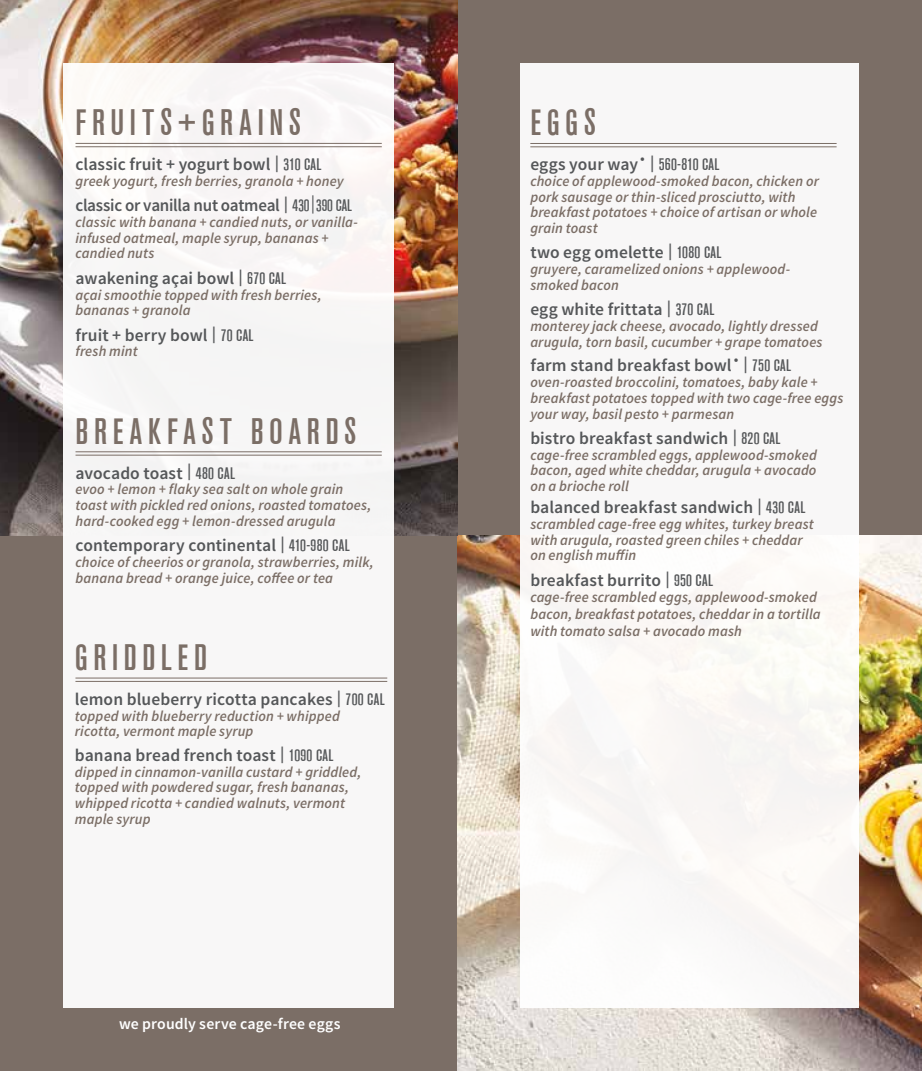
<style>
.page{position:relative;width:922px;height:1071px;background:#fff}
.page>*{position:absolute;margin:0;border:0;box-sizing:border-box;transform-origin:0 0}
.t1{font:500 36.75px "Akzidenz Grot Con BQ";letter-spacing:.155em;color:#7b6e66}
.t2{font:600 17.5px "Source Sans Pro";letter-spacing:.005em;color:#555759}
.t3{font:600 17.5px "Source Sans Pro";letter-spacing:-.015em;color:#555759}
.t4{font:600 15.75px "Source Sans Pro";letter-spacing:.01em;color:#fff}
.t5{font:italic 600 14.88px/15.8px "Source Sans Pro";letter-spacing:.01em;color:#7b6e66}
.s1{font-family:"Akzidenz Grot Con BQ";font-weight:500;font-size:16.62px}
.s2{font-family:"Akzidenz Grot Con BQ";font-weight:500;font-size:18.2px}
.s3{font-size:31.5px}
</style>
<div class="page">
<div style="left:0;top:536px;width:458px;height:535px;background:#7b6e66"></div>
<div style="left:454px;top:0;width:467px;height:535px;background:#7b6e66"></div>
<img style="left:458px;top:536px;width:463px;height:535px">
<img style="left:0;top:0;width:458px;height:536px">
<div style="left:520px;top:63px;width:338px;height:945px;background:#f8f7f7"></div>
<div style="left:63px;top:63px;width:331px;height:945px;background:#f8f7f7"></div>
<hr style="left:75px;top:146px;width:307px;height:1px;background:#7b6e66">
<hr style="left:75px;top:143px;width:307px;height:1px;background:#7b6e66">
<hr style="left:75px;top:455px;width:307px;height:1px;background:#7b6e66">
<hr style="left:75px;top:452px;width:307px;height:1px;background:#7b6e66">
<hr style="left:75px;top:681px;width:312px;height:1px;background:#7b6e66">
<hr style="left:75px;top:678px;width:312px;height:1px;background:#7b6e66">
<hr style="left:530px;top:147px;width:306px;height:1px;background:#7b6e66">
<hr style="left:530px;top:143px;width:306px;height:1px;background:#7b6e66">
<h1 class="t1" style="left:75px;top:102px;width:227px">FRUITS+GRAINS</h1>
<p class="t2" style="left:75px;top:153px;width:247px">classic fruit + yogurt bowl <span class="s1">| 310 CAL</span></p>
<p class="t5" style="left:75px;top:173px;width:269px">greek yogurt, fresh berries, granola + honey</p>
<p class="t3" style="left:75px;top:194px;width:278px">classic or vanilla nut oatmeal <span class="s1">| 430</span><span class="s2">|</span><span class="s1">390 CAL</span></p>
<p class="t5" style="left:75px;top:214px;width:284px">classic with banana + candied nuts, or vanilla&shy;infused oatmeal, maple syrup, bananas + candied nuts</p>
<p class="t2" style="left:75px;top:267px;width:212px">awakening açai bowl <span class="s1">| 670 CAL</span></p>
<p class="t5" style="left:75px;top:287px;width:248px">açai smoothie topped with fresh berries, bananas + granola</p>
<p class="t2" style="left:75px;top:324px;width:179px">fruit + berry bowl <span class="s1">| 70 CAL</span></p>
<p class="t5" style="left:75px;top:344px;width:64px">fresh mint</p>
<h1 class="t1" style="left:75px;top:410px;width:282px">BREAKFAST BOARDS</h1>
<p class="t2" style="left:75px;top:462px;width:161px">avocado toast <span class="s1">| 480 CAL</span></p>
<p class="t5" style="left:75px;top:481px;width:297px">evoo + lemon + flaky sea salt on whole grain toast with pickled red onions, roasted tomatoes, hard-cooked egg + lemon-dressed arugula</p>
<p class="t2" style="left:75px;top:534px;width:275px">contemporary continental <span class="s1">| 410-980 CAL</span></p>
<p class="t5" style="left:75px;top:554px;width:300px">choice of cheerios or granola, strawberries, milk, banana bread + orange juice, coffee or tea</p>
<h1 class="t1" style="left:75px;top:636px;width:134px">GRIDDLED</h1>
<p class="t2" style="left:75px;top:688px;width:311px">lemon blueberry ricotta pancakes <span class="s1">| 700 CAL</span></p>
<p class="t5" style="left:75px;top:708px;width:266px">topped with blueberry reduction + whipped ricotta, vermont maple syrup</p>
<p class="t2" style="left:75px;top:744px;width:260px">banana bread french toast <span class="s1">| 1090 CAL</span></p>
<p class="t5" style="left:75px;top:764px;width:288px">dipped in cinnamon-vanilla custard + griddled, topped with powdered sugar, fresh bananas, whipped ricotta + candied walnuts, vermont maple syrup</p>
<p class="t4" style="left:119px;top:1014px;width:223px">we proudly serve cage-free eggs</p>
<h1 class="t1" style="left:530px;top:102px;width:67px">EGGS</h1>
<p class="t2" style="left:530px;top:153px;width:190px">eggs your way <span class="s3">.</span> <span class="s1">| 560-810 CAL</span></p>
<p class="t5" style="left:530px;top:173px;width:290px">choice of applewood-smoked bacon, chicken or pork sausage or thin-sliced prosciutto, with breakfast potatoes + choice of artisan or whole grain toast</p>
<p class="t2" style="left:530px;top:242px;width:192px">two egg omelette <span class="s1">| 1080 CAL</span></p>
<p class="t5" style="left:530px;top:261px;width:261px">gruyere, caramelized onions + applewood&shy;smoked bacon</p>
<p class="t2" style="left:530px;top:298px;width:185px">egg white frittata <span class="s1">| 370 CAL</span></p>
<p class="t5" style="left:530px;top:318px;width:294px">monterey jack cheese, avocado, lightly dressed arugula, torn basil, cucumber + grape tomatoes</p>
<p class="t2" style="left:530px;top:354px;width:262px">farm stand breakfast bowl <span class="s3">.</span> <span class="s1">| 750 CAL</span></p>
<p class="t5" style="left:530px;top:374px;width:314px">oven-roasted broccolini, tomatoes, baby kale + breakfast potatoes topped with two cage-free eggs your way, basil pesto + parmesan</p>
<p class="t2" style="left:530px;top:427px;width:251px">bistro breakfast sandwich <span class="s1">| 820 CAL</span></p>
<p class="t5" style="left:530px;top:447px;width:288px;text-align:justify">cage-free scrambled eggs, applewood-smoked bacon, aged white cheddar, arugula + avocado on a brioche roll</p>
<p class="t2" style="left:530px;top:496px;width:276px">balanced breakfast sandwich <span class="s1">| 430 CAL</span></p>
<p class="t5" style="left:530px;top:516px;width:285px">scrambled cage-free egg whites, turkey breast with arugula, roasted green chiles + cheddar on english muffin</p>
<p class="t2" style="left:530px;top:569px;width:184px">breakfast burrito <span class="s1">| 950 CAL</span></p>
<p class="t5" style="left:530px;top:589px;width:292px;line-height:16.6px">cage-free scrambled eggs, applewood-smoked bacon, breakfast potatoes, cheddar in a tortilla with tomato salsa + avocado mash</p>
</div>
